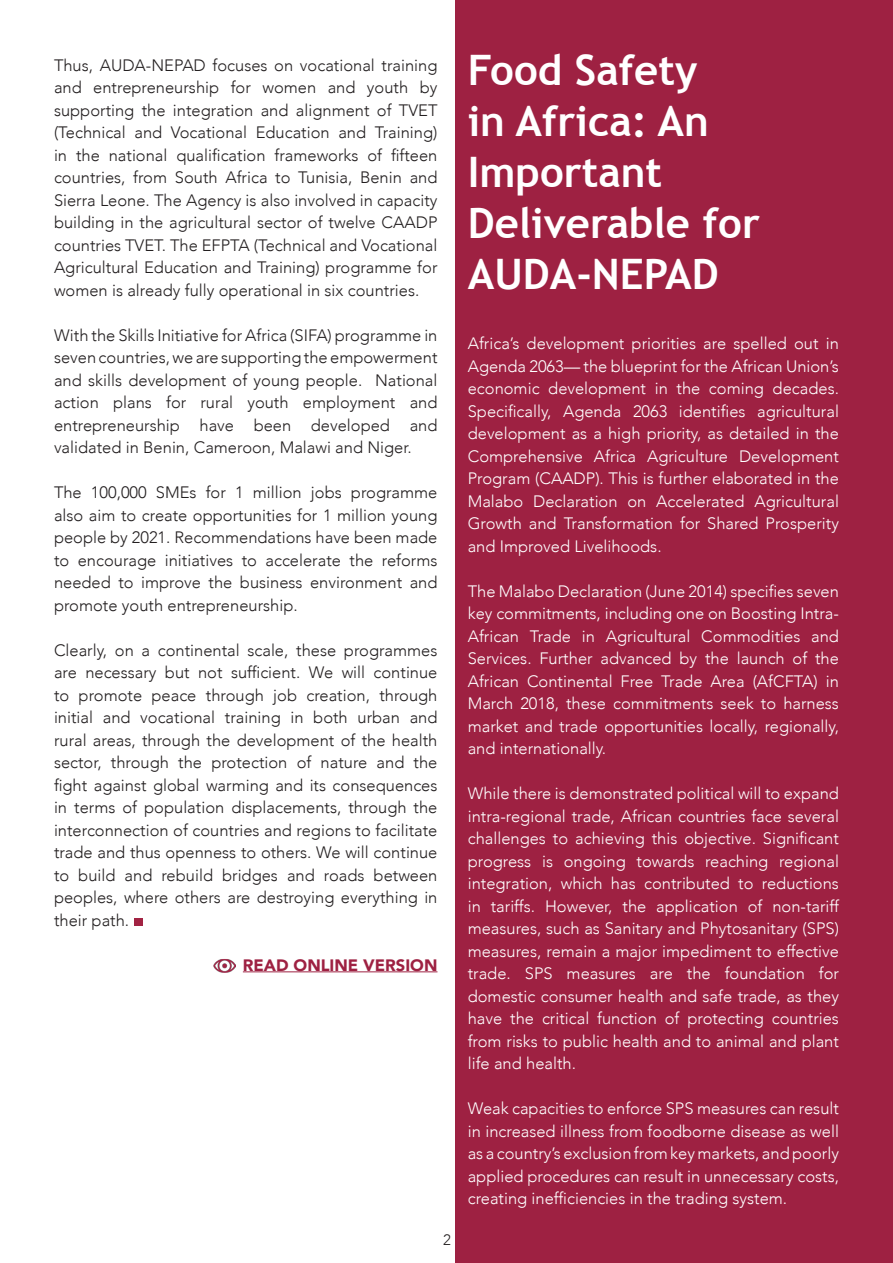
<style>
.page{position:relative;width:893px;height:1263px;background:#fff}
.page>*{position:absolute;margin:0;border:0;box-sizing:border-box;transform-origin:0 0}
.t1{font:700 42px/51px "Trebuchet MS";color:#fff}
.t2{font:300 16.5px/22.5px "Avenir";color:#231f20;text-align:justify}
.t3{font:300 16.5px/22.5px "Avenir";color:#fff;text-align:justify}
.t4{font:900 16.5px "Avenir";color:#9e2142}
.t5{font:300 15px "Avenir";color:#231f20}
</style>
<div class="page">
<hr style="left:243px;top:971px;width:194px;height:1px;background:#9e2142">
<div style="left:134px;top:918px;width:9px;height:8px;background:#a22343"></div>
<img style="left:213px;top:959px;width:23px;height:14px">
<div style="left:455px;top:0;width:438px;height:1263px;background:#9e2142"></div>
<p class="t2" style="left:54px;top:54px;width:385px">Thus, AUDA-NEPAD focuses on vocational training and entrepreneurship for women and youth by supporting the integration and alignment of TVET (Technical and Vocational Education and Training) in the national qualification frameworks of fifteen countries, from South Africa to Tunisia, Benin and Sierra Leone. The Agency is also involved in capacity building in the agricultural sector of twelve CAADP countries TVET. The EFPTA (Technical and Vocational Agricultural Education and Training) programme for women is already fully operational in six countries.</p>
<p class="t2" style="left:54px;top:324px;width:385px">With the Skills Initiative for Africa (SIFA) programme in seven countries, we are supporting the empowerment and skills development of young people. National action plans for rural youth employment and entrepreneurship have been developed and validated in Benin, Cameroon, Malawi and Niger.</p>
<p class="t2" style="left:54px;top:481px;width:385px">The 100,000 SMEs for 1 million jobs programme also aim to create opportunities for 1 million young people by 2021. Recommendations have been made to encourage initiatives to accelerate the reforms needed to improve the business environment and promote youth entrepreneurship.</p>
<p class="t2" style="left:54px;top:639px;width:385px">Clearly, on a continental scale, these programmes are necessary but not sufficient. We will continue to promote peace through job creation, through initial and vocational training in both urban and rural areas, through the development of the health sector, through the protection of nature and the fight against global warming and its consequences in terms of population displacements, through the interconnection of countries and regions to facilitate trade and thus openness to others. We will continue to build and rebuild bridges and roads between peoples, where others are destroying everything in their path.</p>
<p class="t4" style="left:243px;top:951px;width:196px">READ ONLINE VERSION</p>
<p class="t5" style="left:443px;top:1231px;width:9px">2</p>
<p class="t1" style="left:468px;top:45px;width:294px">Food Safety<br>in Africa: An<br>Important<br>Deliverable for<br>AUDA-NEPAD</p>
<p class="t3" style="left:468px;top:332px;width:373px">Africa’s development priorities are spelled out in Agenda 2063— the blueprint for the African Union’s economic development in the coming decades.<br>Specifically, Agenda 2063 identifies agricultural development as a high priority, as detailed in the Comprehensive Africa Agriculture Development Program (CAADP). This is further elaborated in the Malabo Declaration on Accelerated Agricultural Growth and Transformation for Shared Prosperity and Improved Livelihoods.</p>
<p class="t3" style="left:468px;top:580px;width:373px">The Malabo Declaration (June 2014) specifies seven key commitments, including one on Boosting Intra-African Trade in Agricultural Commodities and Services. Further advanced by the launch of the African Continental Free Trade Area (AfCFTA) in March 2018, these commitments seek to harness market and trade opportunities locally, regionally, and internationally.</p>
<p class="t3" style="left:468px;top:782px;width:373px">While there is demonstrated political will to expand intra-regional trade, African countries face several challenges to achieving this objective. Significant progress is ongoing towards reaching regional integration, which has contributed to reductions in tariffs. However, the application of non-tariff measures, such as Sanitary and Phytosanitary (SPS) measures, remain a major impediment to effective trade. SPS measures are the foundation for domestic consumer health and safe trade, as they have the critical function of protecting countries from risks to public health and to animal and plant life and health.</p>
<p class="t3" style="left:468px;top:1097px;width:373px">Weak capacities to enforce SPS measures can result in increased illness from foodborne disease as well as a country’s exclusion from key markets, and poorly applied procedures can result in unnecessary costs, creating inefficiencies in the trading system.</p>
</div>
